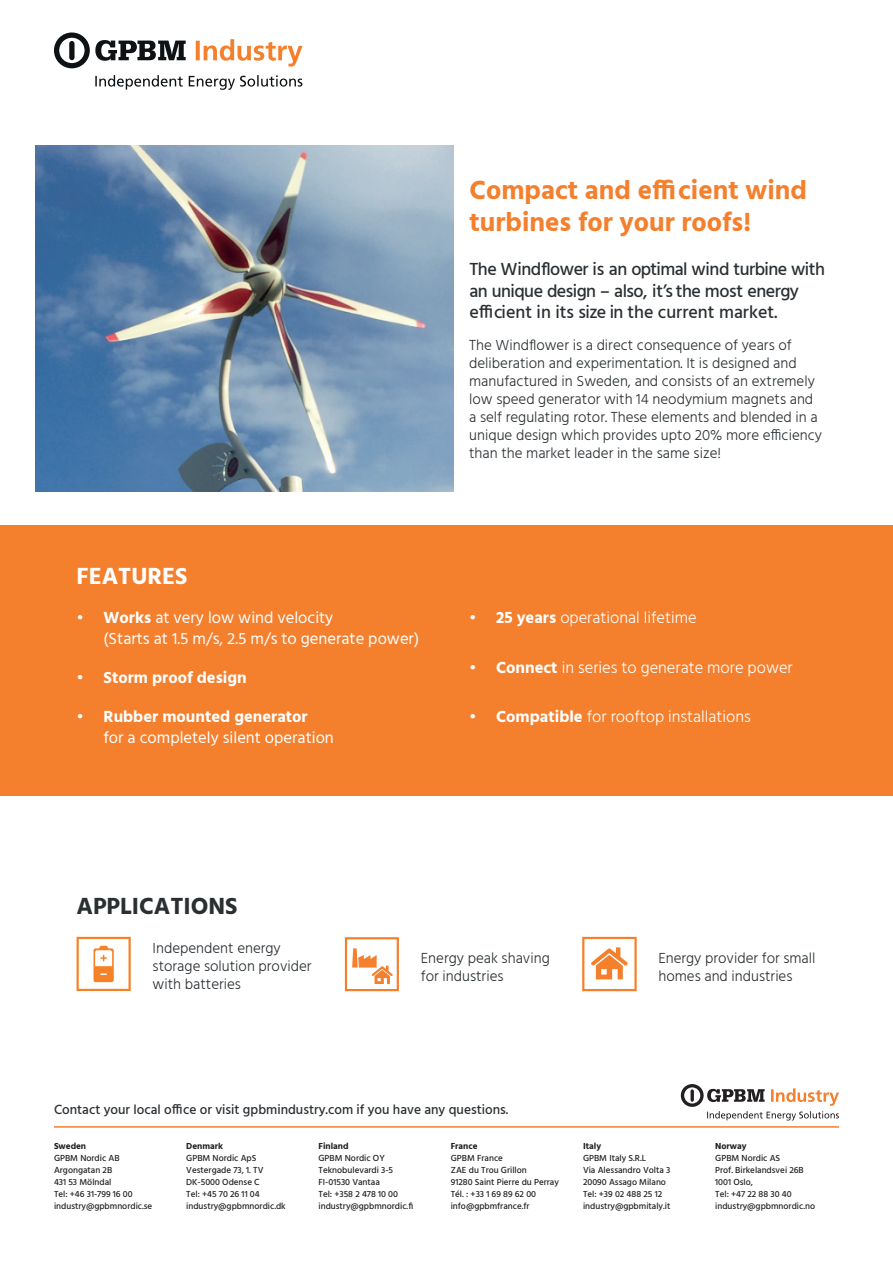
<style>
.page{position:relative;width:893px;height:1263px;background:#fff}
.page>*{position:absolute;margin:0;border:0;box-sizing:border-box;transform-origin:0 0}
.t1{font:700 27px/32.4px "Hind";color:#f4802e}
.t2{font:700 24px "Hind";color:#2a2f32}
.t3{font:700 24px "Hind";color:#fff}
.t4{font:500 18px/21.6px "Hind";letter-spacing:-.03em;color:#2a2f32}
.t5{font:16.5px/21px "Hind";color:#fff}
.t6{font:300 16.5px "Hind";color:#fff}
.t7{font:700 16.5px "Hind";color:#fff}
.t8{font:300 15px/18px "Hind";color:#2a2f32}
.t9{font:500 13.5px "Hind";color:#2a2f32}
.t10{font:500 9px/12px "Hind";color:#231f20}
.t11{font:700 9px "Hind";color:#231f20}
.s1{font-weight:300}
.s2{font-weight:700}
</style>
<div class="page">
<svg style="left:54px;top:32px;width:132px;height:36px"></svg>
<svg style="left:196px;top:39px;width:107px;height:28px"></svg>
<svg style="left:95px;top:75px;width:207px;height:15px"></svg>
<hr style="left:54px;top:1126px;width:785px;height:2px;background:#f4802e">
<svg style="left:681px;top:1084px;width:158px;height:36px"></svg>
<div style="left:0;top:526px;width:893px;height:270px;background:#f4802e"></div>
<img style="left:35px;top:146px;width:419px;height:345px">
<svg style="left:345px;top:937px;width:54px;height:54px"></svg>
<svg style="left:582px;top:937px;width:55px;height:54px"></svg>
<svg style="left:77px;top:937px;width:54px;height:54px"></svg>
<h1 class="t1" style="left:469px;top:173px;width:339px">Compact and efficient wind turbines for your roofs!</h1>
<h3 class="t4" style="left:469px;top:259px;width:357px">The Windflower is an optimal wind turbine with an unique design – also, it’s the most energy efficient in its size in the current market.</h3>
<h2 class="t3" style="left:77px;top:562px;width:112px">FEATURES</h2>
<h3 class="t5" style="left:104px;top:608px;width:317px;text-indent:-27px"><span class="s1">•</span> <span class="s2">Works</span> at very low wind velocity<br>(Starts at 1.5 m/s, 2.5 m/s to generate power)</h3>
<h3 class="t7" style="left:77px;top:668px;width:172px"><span class="s1">•</span> Storm proof design</h3>
<h3 class="t5" style="left:104px;top:707px;width:232px;text-indent:-27px"><span class="s1">•</span> <span class="s2">Rubber mounted generator<br></span>for a completely silent operation</h3>
<p class="t8" style="left:469px;top:336px;width:354px">The Windflower is a direct consequence of years of deliberation and experimentation. It is designed and manufactured in Sweden, and consists of an extremely low speed generator with 14 neodymium magnets and a self regulating rotor. These elements and blended in a unique design which provides upto 20% more efficiency than the market leader in the same size!</p>
<h3 class="t6" style="left:469px;top:607px;width:229px">• <span class="s2">25 years</span> operational lifetime</h3>
<h3 class="t6" style="left:469px;top:656px;width:325px">• <span class="s2">Connect</span> in series to generate more power</h3>
<h3 class="t6" style="left:469px;top:706px;width:283px">• <span class="s2">Compatible</span> for rooftop installations</h3>
<h2 class="t2" style="left:77px;top:892px;width:162px">APPLICATIONS</h2>
<h3 class="t8" style="left:153px;top:939px;width:161px">Independent energy storage solution provider with batteries</h3>
<h3 class="t8" style="left:421px;top:949px;width:130px">Energy peak shaving for industries</h3>
<h3 class="t8" style="left:658px;top:950px;width:159px">Energy provider for small homes and industries</h3>
<h3 class="t9" style="left:54px;top:1100px;width:456px">Contact your local office or visit gpbmindustry.com if you have any questions.</h3>
<p class="t11" style="left:54px;top:1141px;width:34px">Sweden</p>
<p class="t10" style="left:54px;top:1153px;width:100px">GPBM Nordic AB<br>Argongatan 2B<br>431 53 Mölndal<br>Tel: +46 31-799 16 00 industry@gpbmnordic.se</p>
<p class="t11" style="left:186px;top:1141px;width:38px">Denmark</p>
<p class="t10" style="left:186px;top:1153px;width:101px">GPBM Nordic ApS<br>Vestergade 73, 1. TV<br>DK-5000 Odense C<br>Tel: +45 70 26 11 04 industry@gpbmnordic.dk</p>
<p class="t11" style="left:318px;top:1141px;width:32px">Finland</p>
<p class="t10" style="left:318px;top:1153px;width:96px">GPBM Nordic OY<br>Teknobulevardi 3-5<br>FI-01530 Vantaa<br>Tel: +358 2 478 10 00 industry@gpbmnordic.fi</p>
<p class="t11" style="left:451px;top:1141px;width:28px">France</p>
<p class="t10" style="left:451px;top:1153px;width:110px">GPBM France<br>ZAE du Trou Grillon<br>91280 Saint Pierre du Perray<br>Tél. : +33 1 69 89 62 00 info@gpbmfrance.fr</p>
<p class="t11" style="left:583px;top:1141px;width:20px">Italy</p>
<p class="t10" style="left:583px;top:1153px;width:89px">GPBM Italy S.R.L<br>Via Alessandro Volta 3<br>20090 Assago Milano<br>Tel: +39 02 488 25 12 industry@gpbmitaly.it</p>
<p class="t11" style="left:715px;top:1141px;width:33px">Norway</p>
<p class="t10" style="left:715px;top:1153px;width:101px">GPBM Nordic AS<br>Prof. Birkelandsvei 26B<br>1001 Oslo,<br>Tel: +47 22 88 30 40 industry@gpbmnordic.no</p>
</div>
